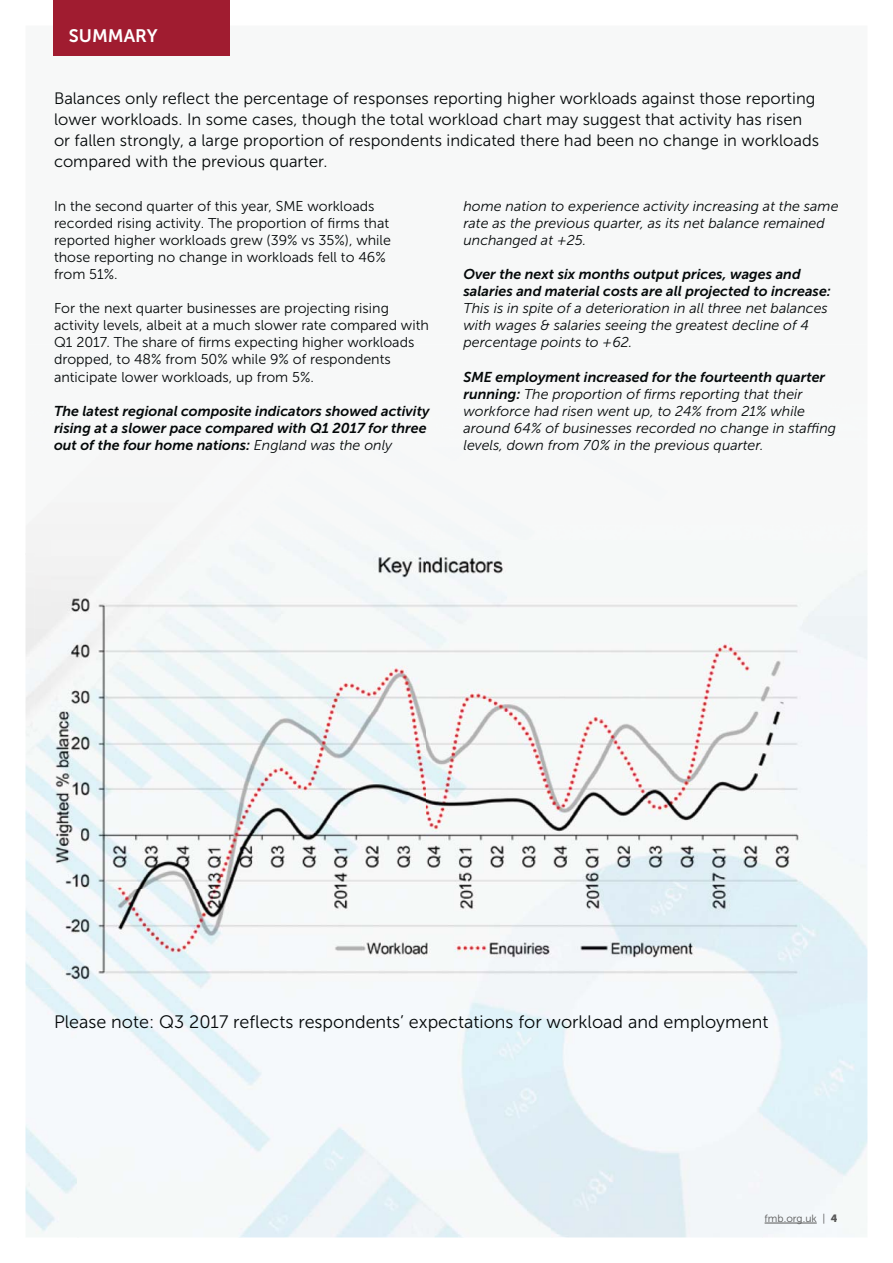
<style>
.page{position:relative;width:893px;height:1263px;background:#fff}
.page>*{position:absolute;margin:0;border:0;box-sizing:border-box;transform-origin:0 0}
.t1{font:18px "Museo Sans 300";color:#040809}
.t2{font:18px "Museo Sans 700";color:#fff}
.t3{font:16.5px/21px "Museo Sans 300";color:#040809}
.t4{font:italic 14.25px/17.1px "Museo Sans 300";color:#040809}
.t5{font:14.25px/17.1px "Museo Sans 300";color:#040809}
.t6{font:italic 14.25px/17.1px "Museo Sans 700";color:#040809}
.t7{font:10.5px "Museo Sans 300";color:#575757}
.s1{font-family:"Museo Sans 300"}
.s2{font-family:"Museo Sans 700"}
.s3{font-family:"Museo Sans 900"}
</style>
<div class="page">
<hr style="left:765px;top:1223px;width:52px;height:1px;background:#575757">
<img style="left:51px;top:540px;width:752px;height:449px">
<div style="left:53px;top:0;width:177px;height:56px;background:#a01c30"></div>
<p class="t2" style="left:69px;top:29px;width:90px">SUMMARY</p>
<p class="t3" style="left:54px;top:89px;width:767px">Balances only reflect the percentage of responses reporting higher workloads against those reporting lower workloads. In some cases, though the total workload chart may suggest that activity has risen or fallen strongly, a large proportion of respondents indicated there had been no change in workloads compared with the previous quarter.</p>
<p class="t5" style="left:54px;top:199px;width:338px">In the second quarter of this year, SME workloads recorded rising activity. The proportion of firms that reported higher workloads grew (39% vs 35%), while those reporting no change in workloads fell to 46% from 51%.</p>
<p class="t5" style="left:54px;top:301px;width:376px">For the next quarter businesses are projecting rising activity levels, albeit at a much slower rate compared with Q1 2017. The share of firms expecting higher workloads dropped, to 48% from 50% while 9% of respondents anticipate lower workloads, up from 5%.</p>
<p class="t6" style="left:54px;top:404px;width:377px">The latest regional composite indicators showed activity rising at a slower pace compared with Q1 2017 for three out of the four home nations: <span class="s1">England was the only</span></p>
<p class="t4" style="left:463px;top:199px;width:377px">home nation to experience activity increasing at the same rate as the previous quarter, as its net balance remained unchanged at +25.</p>
<p class="t6" style="left:463px;top:267px;width:369px">Over the next six months output prices, wages and salaries and material costs are all projected to increase:</p>
<p class="t4" style="left:463px;top:301px;width:366px">This is in spite of a deterioration in all three net balances with wages &amp; salaries seeing the greatest decline of 4 percentage points to +62.</p>
<p class="t6" style="left:463px;top:370px;width:363px">SME employment increased for the fourteenth quarter</p>
<p class="t4" style="left:463px;top:387px;width:374px"><span class="s2">running:</span> The proportion of firms reporting that their workforce had risen went up, to 24% from 21% while around 64% of businesses recorded no change in staffing levels, down from 70% in the previous quarter.</p>
<p class="t1" style="left:54px;top:1015px;width:716px">Please note: Q3 2017 reflects respondents’ expectations for workload and employment</p>
<p class="t7" style="left:765px;top:1214px;width:75px">fmb.org.uk | <span class="s3">4</span></p>
</div>
